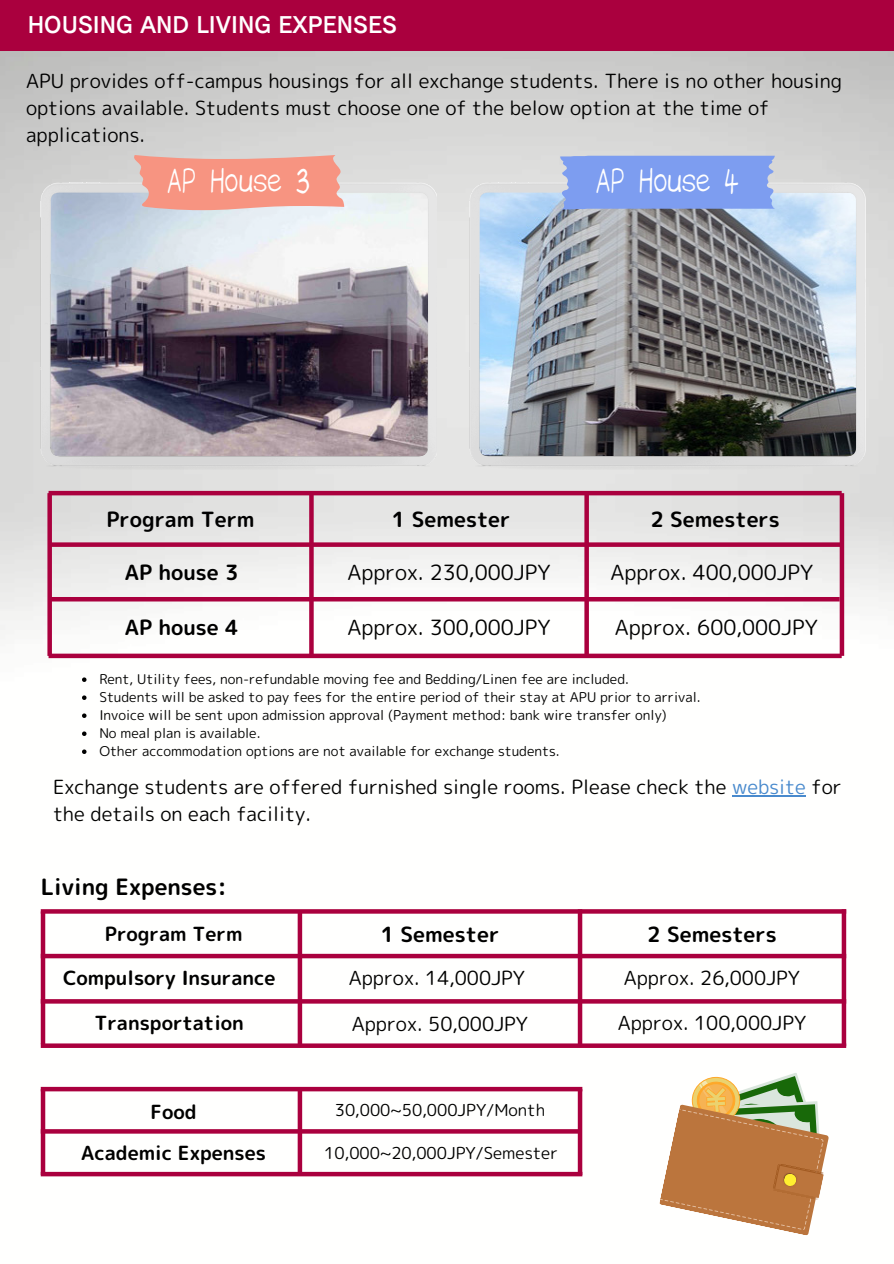
<style>
.page{position:relative;width:894px;height:1264px;background:#fff}
.page>*{position:absolute;margin:0;border:0;box-sizing:border-box;transform-origin:0 0}
.t1{font:28.5px "mikachan o";color:#fff}
.t2{font:23.25px "Canva Cezanne Pro N DB";color:#fff}
.t3{font:22.5px "rounded mplus 1 p bold";color:#000}
.t4{font:21px "rounded mplus 1 p regular";color:#000}
.t5{font:21px "rounded mplus 1 p bold";color:#000}
.t6{font:19.5px/27px "rounded mplus 1 p regular";color:#000}
.t7{font:19.5px "rounded mplus 1 p bold";color:#000}
.t8{font:16.5px "rounded mplus 1 p regular";color:#000}
.t9{font:13.5px "rounded mplus 1 p regular";color:#000}
.s1{color:#498acd}
</style>
<div class="page">
<img style="left:0;top:50px;width:893px;height:1186px">
<div style="left:0;top:0;width:893px;height:50px;background:#aa003e"></div>
<img style="left:41px;top:183px;width:396px;height:286px">
<img style="left:469px;top:183px;width:396px;height:286px">
<svg style="left:134px;top:155px;width:210px;height:55px;background:#f29e8e"></svg>
<div style="left:560px;top:156px;width:215px;height:53px;background:#7d9df0"></div>
<hr style="left:49px;top:491px;width:792px;height:4px;background:#aa003e">
<div style="left:47px;top:493px;width:5px;height:163px;background:#aa003e"></div>
<div style="left:49px;top:542px;width:792px;height:5px;background:#aa003e"></div>
<hr style="left:51px;top:597px;width:788px;height:4px;background:#aa003e">
<div style="left:49px;top:653px;width:792px;height:5px;background:#aa003e"></div>
<svg style="left:839px;top:493px;width:4px;height:163px"></svg>
<svg style="left:309px;top:495px;width:4px;height:159px"></svg>
<svg style="left:584px;top:495px;width:4px;height:159px"></svg>
<svg style="left:41px;top:909px;width:805px;height:4px;background:#ad0b46"></svg>
<div style="left:41px;top:953px;width:805px;height:5px;background:#aa003e"></div>
<svg style="left:45px;top:999px;width:801px;height:4px;background:#ac0843"></svg>
<svg style="left:41px;top:1043px;width:805px;height:4px;background:#b31c53"></svg>
<div style="left:41px;top:1086px;width:541px;height:5px;background:#aa003e"></div>
<svg style="left:45px;top:1129px;width:532px;height:4px;background:#ac0944"></svg>
<div style="left:41px;top:1171px;width:541px;height:5px;background:#aa003e"></div>
<hr style="left:41px;top:911px;width:4px;height:133px;background:#aa003e">
<svg style="left:841px;top:909px;width:4px;height:137px"></svg>
<div style="left:297px;top:911px;width:5px;height:133px;background:#aa003e"></div>
<div style="left:577px;top:909px;width:5px;height:137px;background:#aa003e"></div>
<hr style="left:41px;top:1089px;width:4px;height:85px;background:#aa003e">
<div style="left:297px;top:1089px;width:5px;height:85px;background:#aa003e"></div>
<div style="left:577px;top:1089px;width:5px;height:85px;background:#aa003e"></div>
<svg style="left:658px;top:1050px;width:178px;height:185px"></svg>
<hr style="left:732px;top:795px;width:73px;height:1px;background:#498acd">
<svg style="left:82px;top:677px;width:4px;height:5px"></svg>
<svg style="left:82px;top:695px;width:4px;height:5px"></svg>
<svg style="left:82px;top:713px;width:4px;height:5px"></svg>
<svg style="left:82px;top:731px;width:4px;height:5px"></svg>
<svg style="left:82px;top:749px;width:4px;height:5px"></svg>
<h2 class="t2" style="left:28px;top:12px;width:371px">HOUSING AND LIVING EXPENSES</h2>
<h4 class="t6" style="left:26px;top:67px;width:817px">APU provides off-campus housings for all exchange students. There is no other housing options available. Students must choose one of the below option at the time of applications.</h4>
<h1 class="t1" style="left:167px;top:168px;width:144px">AP House 3</h1>
<p class="t1" style="left:596px;top:168px;width:144px">AP House 4</p>
<p class="t5" style="left:106px;top:504px;width:150px">Program Term</p>
<p class="t5" style="left:392px;top:504px;width:120px">1 Semester</p>
<h1 class="t5" style="left:650px;top:504px;width:131px">2 Semesters</h1>
<p class="t5" style="left:125px;top:557px;width:115px">AP house 3</p>
<p class="t5" style="left:125px;top:613px;width:115px">AP house 4</p>
<h3 class="t4" style="left:347px;top:557px;width:204px">Approx. 230,000JPY</h3>
<h3 class="t4" style="left:347px;top:613px;width:204px">Approx. 300,000JPY</h3>
<h3 class="t4" style="left:610px;top:557px;width:204px">Approx. 400,000JPY</h3>
<h3 class="t4" style="left:614px;top:613px;width:204px">Approx. 600,000JPY</h3>
<h3 class="t9" style="left:99px;top:669px;width:531px">Rent, Utility fees, non-refundable moving fee and Bedding/Linen fee are included.</h3>
<h4 class="t9" style="left:99px;top:687px;width:602px">Students will be asked to pay fees for the entire period of their stay at APU prior to arrival.</h4>
<h4 class="t9" style="left:99px;top:705px;width:569px">Invoice will be sent upon admission approval (Payment method: bank wire transfer only)</h4>
<p class="t9" style="left:99px;top:723px;width:163px">No meal plan is available.</p>
<p class="t9" style="left:99px;top:741px;width:461px">Other accommodation options are not available for exchange students.</p>
<h4 class="t6" style="left:53px;top:773px;width:789px">Exchange students are offered furnished single rooms. Please check the <span class="s1">website</span> for the details on each facility.</h4>
<p class="t3" style="left:41px;top:871px;width:187px">Living Expenses:</p>
<h6 class="t7" style="left:105px;top:920px;width:139px">Program Term</h6>
<p class="t5" style="left:380px;top:919px;width:120px">1 Semester</p>
<p class="t5" style="left:647px;top:919px;width:131px">2 Semesters</p>
<h6 class="t7" style="left:63px;top:963px;width:214px">Compulsory Insurance</h6>
<h3 class="t6" style="left:348px;top:964px;width:178px">Approx. 14,000JPY</h3>
<h3 class="t6" style="left:623px;top:964px;width:178px">Approx. 26,000JPY</h3>
<h3 class="t7" style="left:94px;top:1008px;width:151px">Transportation</h3>
<h5 class="t6" style="left:351px;top:1010px;width:178px">Approx. 50,000JPY</h5>
<h5 class="t6" style="left:617px;top:1008px;width:190px">Approx. 100,000JPY</h5>
<h6 class="t7" style="left:151px;top:1097px;width:48px">Food</h6>
<h5 class="t7" style="left:81px;top:1138px;width:186px">Academic Expenses</h5>
<h6 class="t8" style="left:335px;top:1097px;width:212px">30,000~50,000JPY/Month</h6>
<h6 class="t8" style="left:324px;top:1140px;width:235px">10,000~20,000JPY/Semester</h6>
</div>
